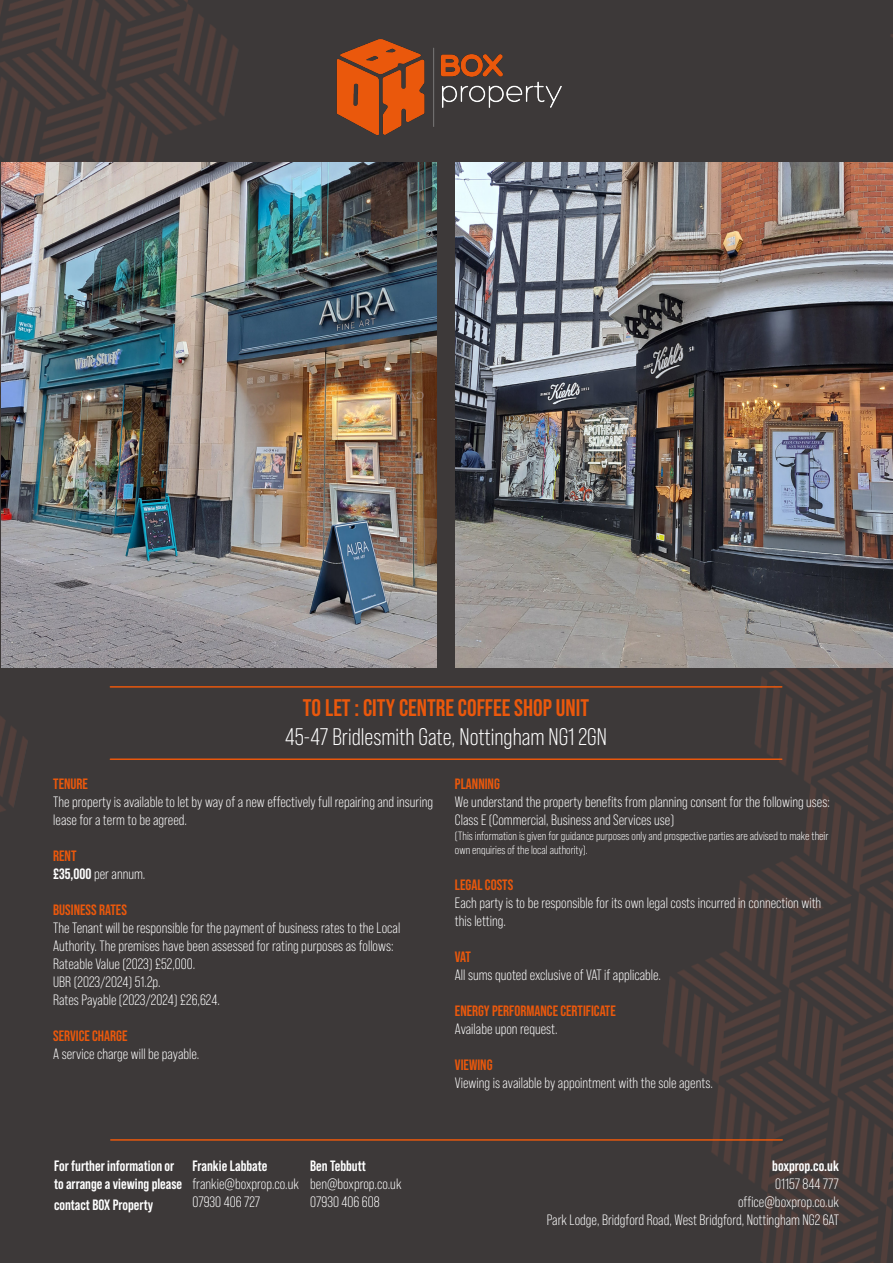
<style>
.page{position:relative;width:893px;height:1263px;background:#3d3939}
.page>*{position:absolute;margin:0;border:0;box-sizing:border-box;transform-origin:0 0}
.t1{font:24px "Bebas Neue Pro";color:#fff}
.t2{font:700 24px "Bebas Neue Pro";color:#ea580c}
.t3{font:15px/18px "Bebas Neue Pro";color:#fff}
.t4{font:700 15px/18px "Bebas Neue Pro";color:#fff}
.t5{font:700 15px "Bebas Neue Pro";color:#ea580c}
.t6{font:12px/14.4px "Bebas Neue Pro";color:#fff}
.s1{font-weight:700}
</style>
<div class="page">
<img style="left:0;top:0;width:296px;height:812px">
<img style="left:621px;top:34px;width:272px;height:1229px">
<hr style="left:111px;top:1139px;width:671px;height:2px;background:#ea580c">
<img style="left:336px;top:39px;width:226px;height:97px">
<hr style="left:110px;top:758px;width:672px;height:2px;background:#ea580c">
<hr style="left:110px;top:686px;width:672px;height:2px;background:#ea580c">
<img style="left:2px;top:163px;width:434px;height:504px">
<img style="left:456px;top:163px;width:436px;height:504px">
<p class="t2" style="left:303px;top:694px;width:288px">TO LET : CITY CENTRE COFFEE SHOP UNIT</p>
<p class="t1" style="left:285px;top:723px;width:323px">45-47 Bridlesmith Gate, Nottingham NG1 2GN</p>
<p class="t5" style="left:455px;top:775px;width:46px">PLANNING</p>
<p class="t3" style="left:455px;top:793px;width:376px">We understand the property benefits from planning consent for the following uses:</p>
<p class="t3" style="left:455px;top:811px;width:221px">Class E (Commercial, Business and Services use)</p>
<p class="t6" style="left:455px;top:828px;width:375px">(This information is given for guidance purposes only and prospective parties are advised to make their own enquiries of the local authority).</p>
<p class="t5" style="left:455px;top:876px;width:60px">LEGAL COSTS</p>
<p class="t3" style="left:455px;top:894px;width:368px">Each party is to be responsible for its own legal costs incurred in connection with this letting.</p>
<p class="t5" style="left:455px;top:948px;width:18px">VAT</p>
<p class="t3" style="left:455px;top:966px;width:208px">All sums quoted exclusive of VAT if applicable.</p>
<p class="t5" style="left:455px;top:1002px;width:162px">ENERGY PERFORMANCE CERTIFICATE</p>
<p class="t3" style="left:455px;top:1020px;width:104px">Availabe upon request.</p>
<p class="t5" style="left:455px;top:1056px;width:39px">VIEWING</p>
<p class="t3" style="left:455px;top:1074px;width:259px">Viewing is available by appointment with the sole agents.</p>
<p class="t5" style="left:53px;top:775px;width:36px">TENURE</p>
<p class="t3" style="left:53px;top:793px;width:381px">The property is available to let by way of a new effectively full repairing and insuring lease for a term to be agreed.</p>
<p class="t5" style="left:53px;top:847px;width:25px">RENT</p>
<p class="t3" style="left:53px;top:865px;width:94px"><span class="s1">£35,000</span> per annum.</p>
<p class="t5" style="left:53px;top:901px;width:75px">BUSINESS RATES</p>
<p class="t3" style="left:53px;top:919px;width:349px">The Tenant will be responsible for the payment of business rates to the Local<br>Authority. The premises have been assessed for rating purposes as follows:</p>
<p class="t3" style="left:53px;top:955px;width:144px">Rateable Value (2023) £52,000.</p>
<p class="t3" style="left:53px;top:973px;width:109px">UBR (2023/2024) 51.2p.</p>
<p class="t3" style="left:53px;top:991px;width:168px">Rates Payable (2023/2024) £26,624.</p>
<p class="t5" style="left:53px;top:1027px;width:76px">SERVICE CHARGE</p>
<p class="t3" style="left:53px;top:1045px;width:148px">A service charge will be payable.</p>
<p class="t4" style="left:54px;top:1156px;width:130px">For further information or to arrange a viewing please</p>
<p class="t4" style="left:54px;top:1196px;width:101px">contact BOX Property</p>
<p class="t4" style="left:192px;top:1156px;width:77px">Frankie Labbate</p>
<p class="t3" style="left:192px;top:1174px;width:108px">frankie@boxprop.co.uk</p>
<p class="t3" style="left:192px;top:1192px;width:69px">07930 406 727</p>
<p class="t4" style="left:310px;top:1156px;width:57px">Ben Tebbutt</p>
<p class="t3" style="left:310px;top:1174px;width:93px">ben@boxprop.co.uk</p>
<p class="t3" style="left:310px;top:1192px;width:71px">07930 406 608</p>
<p class="t4" style="left:772px;top:1156px;width:68px">boxprop.co.uk</p>
<p class="t3" style="left:775px;top:1174px;width:65px">01157 844 777</p>
<p class="t3" style="left:738px;top:1192px;width:102px">office@boxprop.co.uk</p>
<p class="t3" style="left:547px;top:1210px;width:294px">Park Lodge, Bridgford Road, West Bridgford, Nottingham NG2 6AT</p>
</div>
